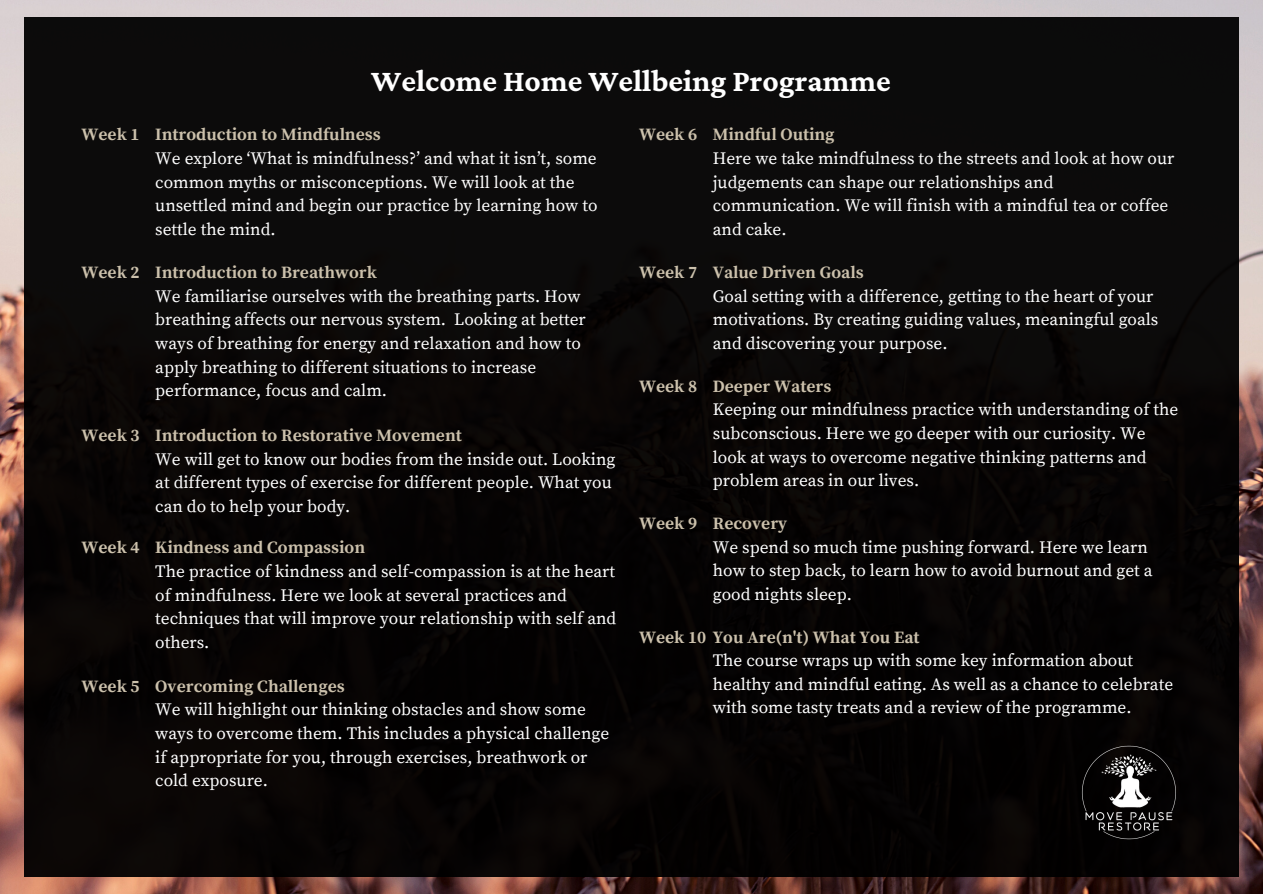
<style>
.page{position:relative;width:1263px;height:894px;background:#fff}
.page>*{position:absolute;margin:0;border:0;box-sizing:border-box;transform-origin:0 0}
.t1{font:700 31.5px "Crimson Pro";color:#fff}
.t2{font:17.25px/23.5px "Source Serif Pro";color:#fff}
.t3{font:700 17.25px "Source Serif Pro";color:#ccc1ac}
</style>
<div class="page">
<img style="left:0;top:0;width:1263px;height:893px">
<div style="left:24px;top:17px;width:1214px;height:859px;background:#0a0605"></div>
<img style="left:1082px;top:745px;width:94px;height:95px">
<h1 class="t1" style="left:371px;top:63px;width:521px">Welcome Home Wellbeing Programme</h1>
<p class="t3" style="left:81px;top:124px;width:301px">Week 1 Introduction to Mindfulness</p>
<p class="t2" style="left:155px;top:147px;width:444px">We explore ‘What is mindfulness?’ and what it isn’t, some common myths or misconceptions. We will look at the unsettled mind and begin our practice by learning how to settle the mind.</p>
<p class="t3" style="left:81px;top:262px;width:297px">Week 2 Introduction to Breathwork</p>
<p class="t2" style="left:155px;top:285px;width:432px">We familiarise ourselves with the breathing parts. How breathing affects our nervous system. Looking at better ways of breathing for energy and relaxation and how to apply breathing to different situations to increase performance, focus and calm.</p>
<p class="t3" style="left:81px;top:425px;width:382px">Week 3 Introduction to Restorative Movement</p>
<p class="t2" style="left:155px;top:447px;width:462px">We will get to know our bodies from the inside out. Looking at different types of exercise for different people. What you can do to help your body.</p>
<p class="t3" style="left:81px;top:537px;width:285px">Week 4 Kindness and Compassion</p>
<p class="t2" style="left:155px;top:560px;width:463px">The practice of kindness and self-compassion is at the heart of mindfulness. Here we look at several practices and techniques that will improve your relationship with self and others.</p>
<p class="t3" style="left:81px;top:675px;width:265px">Week 5 Overcoming Challenges</p>
<p class="t2" style="left:155px;top:698px;width:455px">We will highlight our thinking obstacles and show some ways to overcome them. This includes a physical challenge if appropriate for you, through exercises, breathwork or cold exposure.</p>
<p class="t3" style="left:639px;top:124px;width:197px">Week 6 Mindful Outing</p>
<p class="t2" style="left:713px;top:147px;width:463px">Here we take mindfulness to the streets and look at how our judgements can shape our relationships and communication. We will finish with a mindful tea or coffee and cake.</p>
<p class="t3" style="left:639px;top:262px;width:60px">Week 7</p>
<p class="t3" style="left:713px;top:262px;width:152px">Value Driven Goals</p>
<p class="t2" style="left:713px;top:285px;width:447px">Goal setting with a difference, getting to the heart of your motivations. By creating guiding values, meaningful goals and discovering your purpose.</p>
<p class="t3" style="left:639px;top:375px;width:194px">Week 8 Deeper Waters</p>
<p class="t2" style="left:713px;top:398px;width:467px">Keeping our mindfulness practice with understanding of the subconscious. Here we go deeper with our curiosity. We look at ways to overcome negative thinking patterns and problem areas in our lives.</p>
<p class="t3" style="left:639px;top:513px;width:150px">Week 9 Recovery</p>
<p class="t2" style="left:713px;top:535px;width:441px">We spend so much time pushing forward. Here we learn how to step back, to learn how to avoid burnout and get a good nights sleep.</p>
<p class="t3" style="left:639px;top:626px;width:282px">Week 10 You Are(n't) What You Eat</p>
<p class="t2" style="left:713px;top:649px;width:462px">The course wraps up with some key information about healthy and mindful eating. As well as a chance to celebrate with some tasty treats and a review of the programme.</p>
</div>
